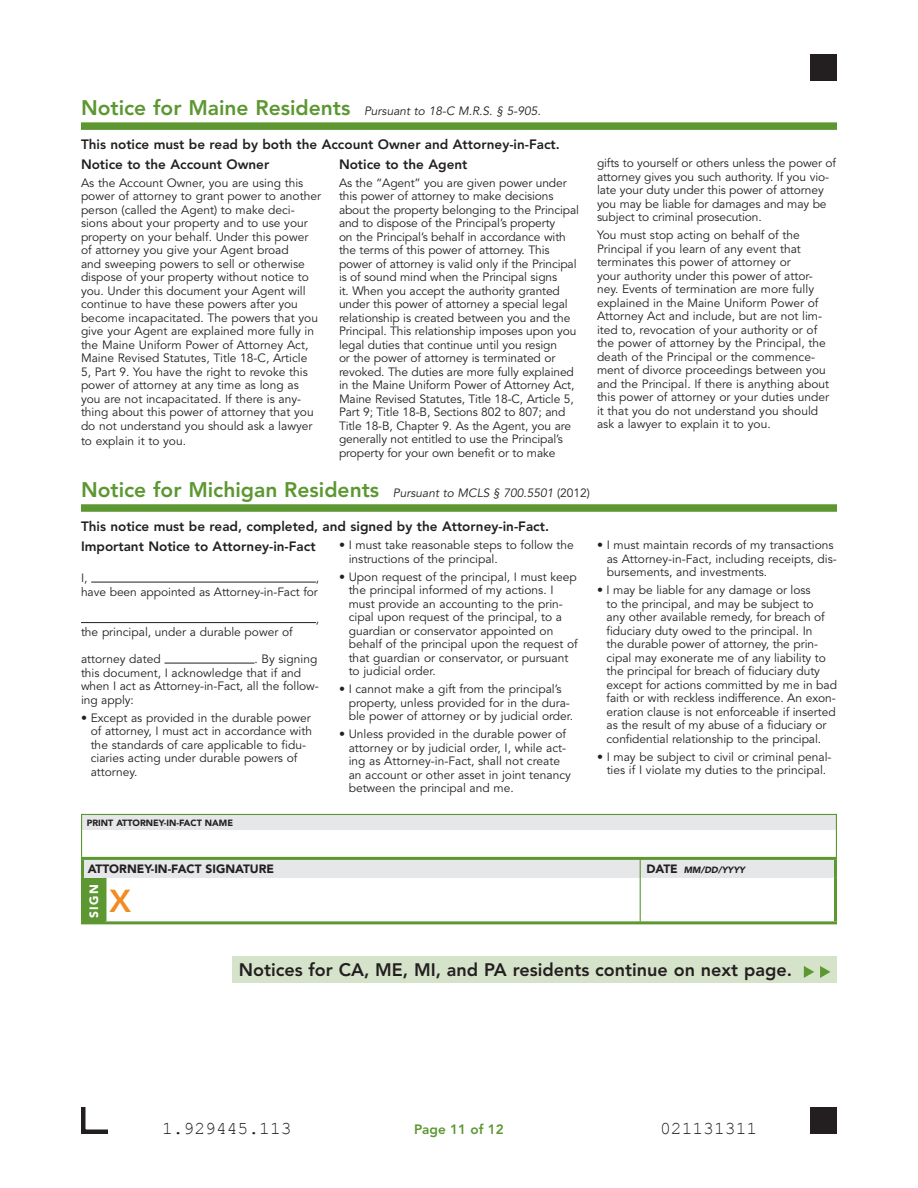
<style>
.page{position:relative;width:918px;height:1188px;background:#fff}
.page>*{position:absolute;margin:0;border:0;box-sizing:border-box;transform-origin:0 0}
.t1{font:800 31.5px "Avenir LT Std";color:#f28b20}
.t2{font:800 21px "Avenir LT Std";color:#5c9731}
.t3{font:800 18px "Avenir LT Std";color:#231f20}
.t4{font:18px "Courier New";color:#231f20}
.t5{font:800 13.5px/19.5px "Avenir LT Std";color:#231f20}
.t6{font:800 13.5px "Avenir LT Std";color:#5c9731}
.t7{font:12px/13.5px "Avenir LT Std";color:#231f20}
.t8{font:italic 12px "Avenir LT Std";color:#231f20}
.t9{font:900 12px "Avenir LT Std";color:#231f20}
.t10{font:900 12px "Avenir LT Std";color:#fff}
.t11{font:900 9px "Avenir LT Std";color:#231f20}
.t12{font:italic 900 9px "Avenir LT Std";color:#231f20}
.s1{font-weight:800;font-style:normal;font-size:21px;color:#5c9731}
.s2{font-weight:400;font-style:italic;font-size:12px;color:#231f20}
.s3{font-weight:400;font-size:12px;color:#231f20}
.s4{font-style:normal;font-size:12px}
</style>
<div class="page">
<div style="left:81px;top:504px;width:756px;height:8px;background:#5c9731"></div>
<hr style="left:91px;top:582px;width:225px;height:1px;background:#231f20">
<hr style="left:81px;top:622px;width:235px;height:1px;background:#231f20">
<hr style="left:165px;top:663px;width:90px;height:1px;background:#231f20">
<div style="left:82px;top:814px;width:754px;height:16px;background:#e6e7e9"></div>
<hr style="left:81px;top:814px;width:756px;height:1px;background:#5c9731">
<svg style="left:81px;top:815px;width:1px;height:42px"></svg>
<svg style="left:836px;top:815px;width:1px;height:42px"></svg>
<div style="left:82px;top:858px;width:754px;height:20px;background:#e6e7e9"></div>
<div style="left:82px;top:878px;width:23px;height:45px;background:#5c9731"></div>
<hr style="left:834px;top:860px;width:3px;height:18px;background:#5c9731">
<hr style="left:834px;top:878px;width:3px;height:43px;background:#5c9731">
<hr style="left:105px;top:921px;width:732px;height:3px;background:#5c9731">
<hr style="left:81px;top:857px;width:24px;height:3px;background:#5c9731">
<hr style="left:81px;top:860px;width:3px;height:18px;background:#5c9731">
<hr style="left:105px;top:857px;width:732px;height:3px;background:#5c9731">
<hr style="left:81px;top:878px;width:3px;height:43px;background:#5c9731">
<hr style="left:104px;top:878px;width:2px;height:43px;background:#5c9731">
<hr style="left:81px;top:921px;width:24px;height:3px;background:#5c9731">
<div style="left:81px;top:122px;width:756px;height:8px;background:#5c9731"></div>
<div style="left:232px;top:956px;width:605px;height:27px;background:#d6e3cb"></div>
<svg style="left:804px;top:966px;width:10px;height:12px"></svg>
<svg style="left:820px;top:966px;width:10px;height:12px"></svg>
<hr style="left:640px;top:859px;width:1px;height:63px;background:#5c9731">
<div style="left:810px;top:1107px;width:27px;height:27px;background:#231f20"></div>
<svg style="left:81px;top:1107px;width:27px;height:27px"></svg>
<div style="left:810px;top:54px;width:27px;height:27px;background:#231f20"></div>
<p class="t8" style="left:81px;top:104px;width:461px"><span class="s1">Notice for Maine Residents</span> Pursuant to 18-C M.R.S. § 5-905.</p>
<p class="t5" style="left:81px;top:135px;width:480px">This notice must be read by both the Account Owner and Attorney-in-Fact.<br>Notice to the Account Owner</p>
<p class="t7" style="left:81px;top:176px;width:242px">As the Account Owner, you are using this power of attorney to grant power to another person (called the Agent) to make deci&shy;sions about your property and to use your property on your behalf. Under this power of attorney you give your Agent broad<br>and sweeping powers to sell or otherwise dispose of your property without notice to you. Under this document your Agent will continue to have these powers after you become incapacitated. The powers that you give your Agent are explained more fully in the Maine Uniform Power of Attorney Act, Maine Revised Statutes, Title 18-C, Article<br>5, Part 9. You have the right to revoke this power of attorney at any time as long as you are not incapacitated. If there is any&shy;thing about this power of attorney that you do not understand you should ask a lawyer</p>
<p class="t7" style="left:81px;top:434px;width:107px">to explain it to you.</p>
<p class="t5" style="left:339px;top:154px;width:130px">Notice to the Agent</p>
<p class="t7" style="left:339px;top:176px;width:242px">As the “Agent” you are given power under this power of attorney to make decisions about the property belonging to the Principal and to dispose of the Principal’s property<br>on the Principal’s behalf in accordance with the terms of this power of attorney. This power of attorney is valid only if the Principal is of sound mind when the Principal signs<br>it. When you accept the authority granted under this power of attorney a special legal relationship is created between you and the Principal. This relationship imposes upon you legal duties that continue until you resign<br>or the power of attorney is terminated or revoked. The duties are more fully explained in the Maine Uniform Power of Attorney Act, Maine Revised Statutes, Title 18-C, Article 5, Part 9; Title 18-B, Sections 802 to 807; and Title 18-B, Chapter 9. As the Agent, you are generally not entitled to use the Principal’s property for your own benefit or to make</p>
<p class="t7" style="left:597px;top:157px;width:241px">gifts to yourself or others unless the power of attorney gives you such authority. If you vio&shy;late your duty under this power of attorney you may be liable for damages and may be subject to criminal prosecution.</p>
<p class="t7" style="left:597px;top:229px;width:234px">You must stop acting on behalf of the Principal if you learn of any event that terminates this power of attorney or<br>your authority under this power of attor&shy;ney. Events of termination are more fully explained in the Maine Uniform Power of Attorney Act and include, but are not lim&shy;ited to, revocation of your authority or of the power of attorney by the Principal, the death of the Principal or the commence&shy;ment of divorce proceedings between you and the Principal. If there is anything about this power of attorney or your duties under it that you do not understand you should ask a lawyer to explain it to you.</p>
<h2 class="t2" style="left:81px;top:477px;width:510px">Notice for Michigan Residents <span class="s2">Pursuant to MCLS § 700.5501</span> <span class="s3">(2012)</span></h2>
<p class="t5" style="left:81px;top:517px;width:470px">This notice must be read, completed, and signed by the Attorney-in-Fact.<br>Important Notice to Attorney-in-Fact</p>
<p class="t7" style="left:81px;top:572px;width:8px">I,</p>
<p class="t7" style="left:81px;top:572px;width:240px;text-align:right">,<br>have been appointed as Attorney-in-Fact for</p>
<p class="t7" style="left:316px;top:612px;width:5px">,</p>
<p class="t7" style="left:81px;top:626px;width:213px">the principal, under a durable power of</p>
<p class="t7" style="left:81px;top:653px;width:81px">attorney dated</p>
<p class="t7" style="left:349px;top:539px;width:227px;text-indent:-10px">• I must take reasonable steps to follow the instructions of the principal.</p>
<p class="t7" style="left:349px;top:570px;width:231px;text-indent:-10px">• Upon request of the principal, I must keep the principal informed of my actions. I must provide an accounting to the prin&shy;cipal upon request of the principal, to a guardian or conservator appointed on behalf of the principal upon the request of that guardian or conservator, or pursuant to judicial order.</p>
<p class="t7" style="left:349px;top:683px;width:226px;text-indent:-10px">• I cannot make a gift from the principal’s property, unless provided for in the dura&shy;ble power of attorney or by judicial order.</p>
<p class="t7" style="left:349px;top:728px;width:224px;text-indent:-10px">• Unless provided in the durable power of attorney or by judicial order, I, while act&shy;ing as Attorney-in-Fact, shall not create an account or other asset in joint tenancy between the principal and me.</p>
<p class="t7" style="left:81px;top:653px;width:239px;text-indent:174px">. By signing this document, I acknowledge that if and when I act as Attorney-in-Fact, all the follow&shy;ing apply:</p>
<p class="t7" style="left:91px;top:711px;width:223px;text-indent:-10px">• Except as provided in the durable power of attorney, I must act in accordance with the standards of care applicable to fidu&shy;ciaries acting under durable powers of attorney.</p>
<p class="t7" style="left:607px;top:539px;width:232px;text-indent:-10px">• I must maintain records of my transactions as Attorney-in-Fact, including receipts, dis&shy;bursements, and investments.</p>
<p class="t7" style="left:607px;top:584px;width:232px;text-indent:-10px">• I may be liable for any damage or loss<br>to the principal, and may be subject to<br>any other available remedy, for breach of fiduciary duty owed to the principal. In<br>the durable power of attorney, the prin&shy;cipal may exonerate me of any liability to the principal for breach of fiduciary duty except for actions committed by me in bad faith or with reckless indifference. An exon&shy;eration clause is not enforceable if inserted as the result of my abuse of a fiduciary or confidential relationship to the principal.</p>
<p class="t7" style="left:597px;top:750px;width:236px;text-align:center">• I may be subject to civil or criminal penal&shy;ties if I violate my duties to the principal.</p>
<p class="t11" style="left:87px;top:817px;width:148px">PRINT ATTORNEY-IN-FACT NAME</p>
<p class="t9" style="left:88px;top:861px;width:188px">ATTORNEY-IN-FACT SIGNATURE</p>
<p class="t12" style="left:646px;top:864px;width:100px"><span class="s4">DATE</span> MM/DD/YYYY</p>
<p class="t10" style="left:87px;top:918px;width:35px;rotate:-90deg">SIGN</p>
<h1 class="t1" style="left:110px;top:882px;width:23px">X</h1>
<h3 class="t3" style="left:239px;top:960px;width:555px">Notices for CA, ME, MI, and PA residents continue on next page.</h3>
<h3 class="t4" style="left:162px;top:1117px;width:131px">1.929445.113</h3>
<p class="t6" style="left:414px;top:1121px;width:91px">Page 11 of 12</p>
<h3 class="t4" style="left:660px;top:1117px;width:99px">021131311</h3>
</div>
